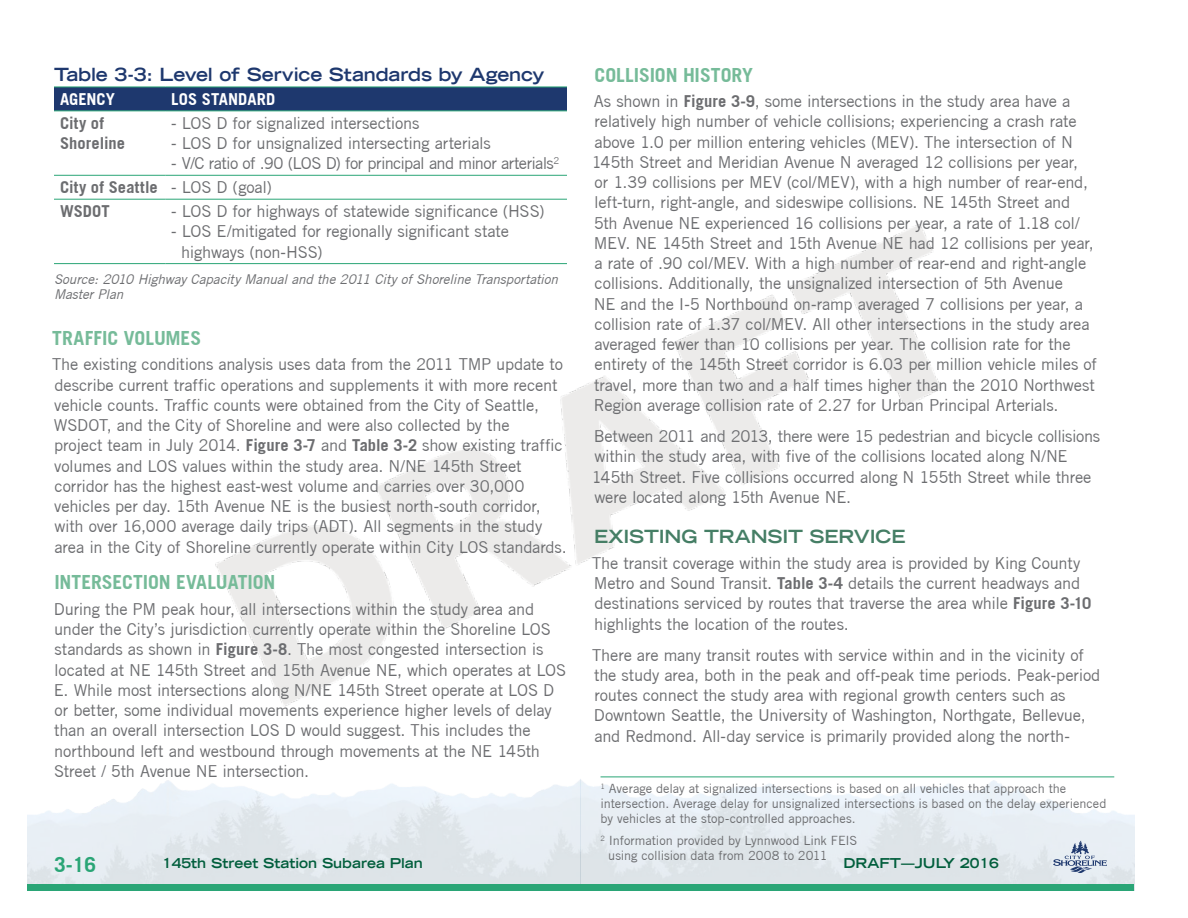
<style>
.page{position:relative;width:1188px;height:918px;background:#fff}
.page>*{position:absolute;margin:0;border:0;box-sizing:border-box;transform-origin:0 0}
.t1{font:700 21px "Trade Gothic";color:#2aa576}
.t2{font:700 19.5px "Trade Gothic";color:#76bb99}
.t3{font:700 expanded 18px "Trade Gothic LH";letter-spacing:-.01em;color:#1e386e}
.t4{font:700 expanded 18px "Trade Gothic LT";letter-spacing:-.01em;color:#457e65}
.t5{font:16.5px/20.2px "Trade Gothic";letter-spacing:-.015em;color:#6c6d70}
.t6{font:16.5px "Trade Gothic";letter-spacing:-.04em;color:#6c6d70}
.t7{font:700 16.5px/20.2px "Trade Gothic";letter-spacing:.005em;color:#6c6d70}
.t8{font:700 16.5px "Trade Gothic";color:#fff}
.t9{font:italic 13.5px/15px "Trade Gothic";letter-spacing:-.005em;color:#6c6d70}
.t10{font:700 expanded 13.5px "Trade Gothic LT";color:#015e3c}
.t11{font:12.75px/15px "Trade Gothic";letter-spacing:-.005em;color:#6c6d70}
.s1{font-weight:700}
</style>
<div class="page">
<div style="left:27px;top:884px;width:1107px;height:7px;background:#2aa576"></div>
<svg style="left:1053px;top:841px;width:54px;height:32px;background:#c0cad9"></svg>
<img style="left:208px;top:224px;width:734px;height:483px">
<div style="left:54px;top:88px;width:513px;height:22px;background:#1e386e"></div>
<hr style="left:54px;top:87px;width:111px;height:1px;background:#2aa576">
<hr style="left:165px;top:87px;width:402px;height:1px;background:#2aa576">
<hr style="left:54px;top:110px;width:111px;height:1px;background:#2aa576">
<hr style="left:165px;top:110px;width:402px;height:1px;background:#2aa576">
<hr style="left:54px;top:175px;width:111px;height:1px;background:#2aa576">
<hr style="left:165px;top:175px;width:402px;height:1px;background:#2aa576">
<hr style="left:54px;top:199px;width:111px;height:1px;background:#2aa576">
<hr style="left:165px;top:199px;width:402px;height:1px;background:#2aa576">
<hr style="left:54px;top:263px;width:111px;height:1px;background:#2aa576">
<hr style="left:165px;top:263px;width:402px;height:1px;background:#2aa576">
<hr style="left:601px;top:777px;width:513px;height:1px;background:#2aa576">
<p class="t3" style="left:54px;top:62px;width:492px">Table 3-3: Level of Service Standards by Agency</p>
<p class="t8" style="left:60px;top:89px;width:56px">AGENCY</p>
<p class="t8" style="left:171px;top:89px;width:106px">LOS STANDARD</p>
<p class="t7" style="left:60px;top:113px;width:67px">City of<br>Shoreline</p>
<p class="t5" style="left:171px;top:113px;width:250px">- LOS D for signalized intersections</p>
<p class="t2" style="left:595px;top:63px;width:160px">COLLISION HISTORY</p>
<p class="t5" style="left:592px;top:91px;width:507px">As shown in <span class="s1">Figure 3-9</span>, some intersections in the study area have a relatively high number of vehicle collisions; experiencing a crash rate above 1.0 per million entering vehicles (MEV). The intersection of N 145th Street and Meridian Avenue N averaged 12 collisions per year,<br>or 1.39 collisions per MEV (col/MEV), with a high number of rear-end, left-turn, right-angle, and sideswipe collisions. NE 145th Street and<br>5th Avenue NE experienced 16 collisions per year, a rate of 1.18 col/ MEV. NE 145th Street and 15th Avenue NE had 12 collisions per year, a rate of .90 col/MEV. With a high number of rear-end and right-angle collisions. Additionally, the unsignalized intersection of 5th Avenue<br>NE and the I-5 Northbound on-ramp averaged 7 collisions per year, a collision rate of 1.37 col/MEV. All other intersections in the study area averaged fewer than 10 collisions per year. The collision rate for the entirety of the 145th Street corridor is 6.03 per million vehicle miles of travel, more than two and a half times higher than the 2010 Northwest Region average collision rate of 2.27 for Urban Principal Arterials.</p>
<p class="t5" style="left:592px;top:426px;width:510px">Between 2011 and 2013, there were 15 pedestrian and bicycle collisions within the study area, with five of the collisions located along N/NE 145th Street. Five collisions occurred along N 155th Street while three were located along 15th Avenue NE.</p>
<p class="t4" style="left:594px;top:525px;width:313px">EXISTING TRANSIT SERVICE</p>
<p class="t5" style="left:592px;top:553px;width:501px">The transit coverage within the study area is provided by King County Metro and Sound Transit. <span class="s1">Table 3-4</span> details the current headways and destinations serviced by routes that traverse the area while <span class="s1">Figure 3-10 </span>highlights the location of the routes.</p>
<p class="t5" style="left:592px;top:645px;width:510px">There are many transit routes with service within and in the vicinity of the study area, both in the peak and off-peak time periods. Peak-period routes connect the study area with regional growth centers such as Downtown Seattle, the University of Washington, Northgate, Bellevue, and Redmond. All-day service is primarily provided along the north-</p>
<p class="t11" style="left:601px;top:781px;width:507px"><sup>1</sup> Average delay at signalized intersections is based on all vehicles that approach the intersection. Average delay for unsignalized intersections is based on the delay experienced by vehicles at the stop-controlled approaches.</p>
<p class="t11" style="left:601px;top:833px;width:258px"><sup>2</sup> Information provided by Lynnwood Link FEIS</p>
<p class="t11" style="left:608px;top:848px;width:221px">using collision data from 2008 to 2011</p>
<p class="t5" style="left:171px;top:133px;width:321px">- LOS D for unsignalized intersecting arterials</p>
<p class="t6" style="left:171px;top:153px;width:390px">- V/C ratio of .90 (LOS D) for principal and minor arterials<sup>2</sup></p>
<p class="t7" style="left:60px;top:177px;width:99px">City of Seattle</p>
<p class="t5" style="left:171px;top:177px;width:102px">- LOS D (goal)</p>
<p class="t7" style="left:60px;top:201px;width:51px">WSDOT</p>
<p class="t5" style="left:171px;top:201px;width:375px">- LOS D for highways of statewide significance (HSS)</p>
<p class="t5" style="left:171px;top:221px;width:339px">- LOS E/mitigated for regionally significant state</p>
<p class="t5" style="left:181px;top:241px;width:143px">highways (non-HSS)</p>
<p class="t9" style="left:54px;top:271px;width:506px">Source: 2010 Highway Capacity Manual and the 2011 City of Shoreline Transportation<br>Master Plan</p>
<p class="t2" style="left:52px;top:326px;width:150px">TRAFFIC VOLUMES</p>
<p class="t5" style="left:52px;top:354px;width:516px">The existing conditions analysis uses data from the 2011 TMP update to describe current traffic operations and supplements it with more recent vehicle counts. Traffic counts were obtained from the City of Seattle, WSDOT, and the City of Shoreline and were also collected by the<br>project team in July 2014. <span class="s1">Figure 3-7</span> and <span class="s1">Table 3-2</span> show existing traffic volumes and LOS values within the study area. N/NE 145th Street corridor has the highest east-west volume and carries over 30,000 vehicles per day. 15th Avenue NE is the busiest north-south corridor, with over 16,000 average daily trips (ADT). All segments in the study area in the City of Shoreline currently operate within City LOS standards.</p>
<p class="t2" style="left:54px;top:570px;width:223px">INTERSECTION EVALUATION</p>
<p class="t5" style="left:54px;top:599px;width:514px">During the PM peak hour, all intersections within the study area and under the City’s jurisdiction currently operate within the Shoreline LOS standards as shown in <span class="s1">Figure 3-8</span>. The most congested intersection is located at NE 145th Street and 15th Avenue NE, which operates at LOS E. While most intersections along N/NE 145th Street operate at LOS D or better, some individual movements experience higher levels of delay than an overall intersection LOS D would suggest. This includes the northbound left and westbound through movements at the NE 145th Street / 5th Avenue NE intersection.</p>
<p class="t1" style="left:54px;top:851px;width:44px">3-16</p>
<p class="t10" style="left:162px;top:854px;width:262px">145th Street Station Subarea Plan</p>
<p class="t10" style="left:843px;top:854px;width:157px">DRAFT—JULY 2016</p>
</div>
